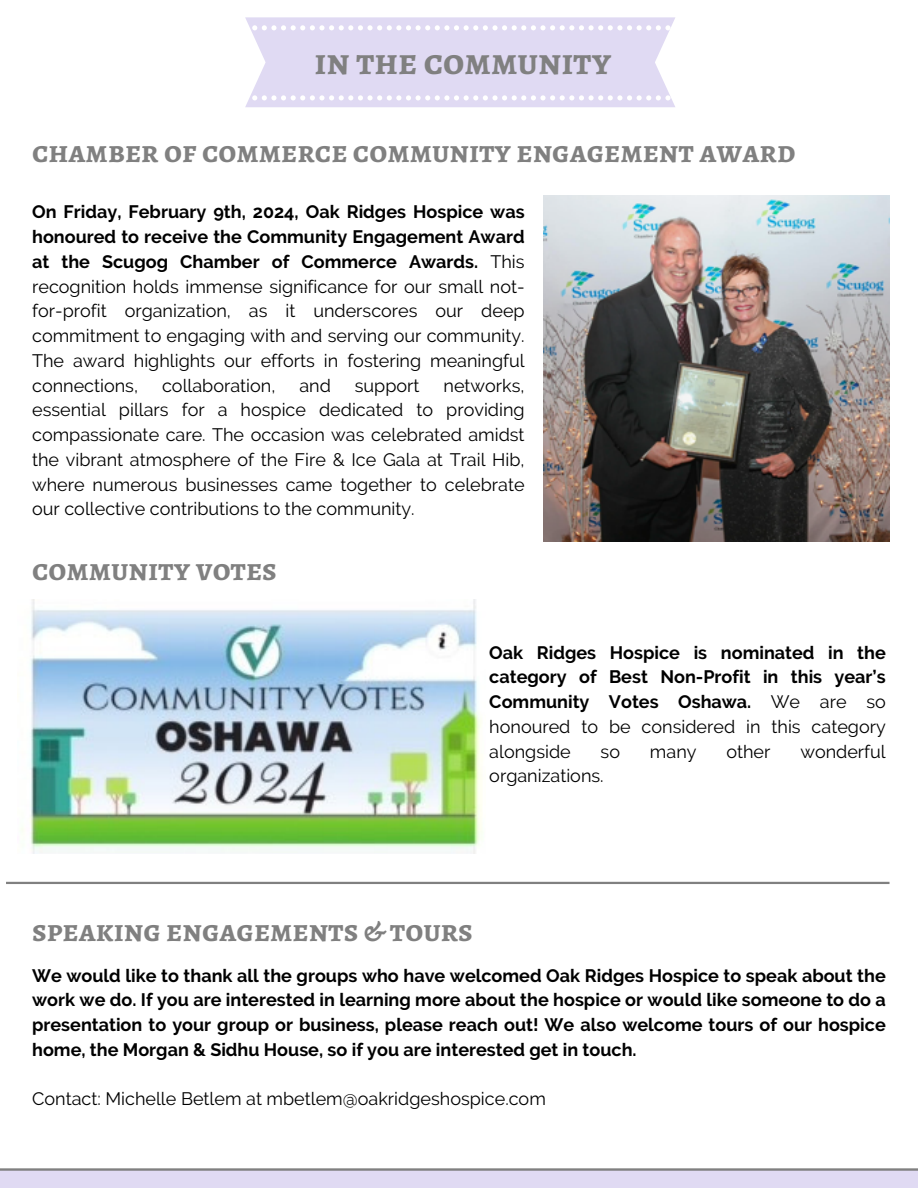
<style>
.page{position:relative;width:918px;height:1188px;background:#fff}
.page>*{position:absolute;margin:0;border:0;box-sizing:border-box;transform-origin:0 0}
.t1{font:700 37.35px "Alegreya SC";color:#808080}
.t2{font:700 31.5px "Alegreya SC";color:#808080}
.t3{font:18px/24.8px "Raleway";color:#000;text-align:justify}
.t4{font:700 18px/24.8px "Raleway";color:#000;text-align:justify}
.s1{font-weight:700}
.s2{font-weight:400}
</style>
<div class="page">
<svg style="left:245px;top:17px;width:430px;height:90px;background:#e2ddf4"></svg>
<div style="left:0;top:1171px;width:918px;height:17px;background:#e0daf3"></div>
<hr style="left:0;top:1168px;width:918px;height:3px;background:#808080">
<hr style="left:6px;top:882px;width:884px;height:2px;background:#808080">
<img style="left:544px;top:196px;width:346px;height:345px">
<img style="left:21px;top:599px;width:462px;height:255px">
<h1 class="t1" style="left:314px;top:36px;width:298px">in the community</h1>
<h2 class="t2" style="left:32px;top:130px;width:765px">chamber of commerce community engagement award</h2>
<p class="t3" style="left:32px;top:200px;width:494px"><span class="s1">On Friday, February 9th, 2024, Oak Ridges Hospice was honoured to receive the Community Engagement Award at the Scugog Chamber of Commerce Awards.</span> This recognition holds immense significance for our small not&shy;for-profit organization, as it underscores our deep commitment to engaging with and serving our community.<br>The award highlights our efforts in fostering meaningful connections,</p>
<p class="t3" style="left:32px;top:373px;width:494px;text-indent:411px">networks, essential pillars for a hospice dedicated to providing compassionate care. The occasion was celebrated amidst the vibrant atmosphere of the Fire &amp; Ice Gala at Trail Hib, where numerous businesses came together to celebrate our collective contributions to the community.</p>
<p class="t3" style="left:162px;top:373px;width:115px">collaboration,</p>
<p class="t3" style="left:299px;top:373px;width:33px">and</p>
<p class="t3" style="left:355px;top:373px;width:66px">support</p>
<h2 class="t2" style="left:32px;top:548px;width:246px">community votes</h2>
<p class="t4" style="left:489px;top:640px;width:398px">Oak Ridges Hospice is nominated in the category of Best Non-Profit in this year’s Community Votes Oshawa. <span class="s2">We are so honoured to be considered in this category alongside</span></p>
<p class="t3" style="left:601px;top:739px;width:21px">so</p>
<p class="t3" style="left:650px;top:739px;width:48px">many</p>
<p class="t3" style="left:726px;top:739px;width:46px">other</p>
<p class="t3" style="left:800px;top:739px;width:87px">wonderful</p>
<p class="t3" style="left:489px;top:764px;width:116px">organizations.</p>
<h2 class="t2" style="left:32px;top:909px;width:442px">speaking engagements &amp; tours</h2>
<p class="t4" style="left:32px;top:963px;width:855px">We would like to thank all the groups who have welcomed Oak Ridges Hospice to speak about the work we do. If you are interested in learning more about the hospice or would like someone to do a presentation to your group or business, please reach out! We also welcome tours of our hospice home, the Morgan &amp; Sidhu House, so if you are interested get in touch.</p>
<p class="t3" style="left:32px;top:1087px;width:515px">Contact: Michelle Betlem at mbetlem@oakridgeshospice.com</p>
</div>
